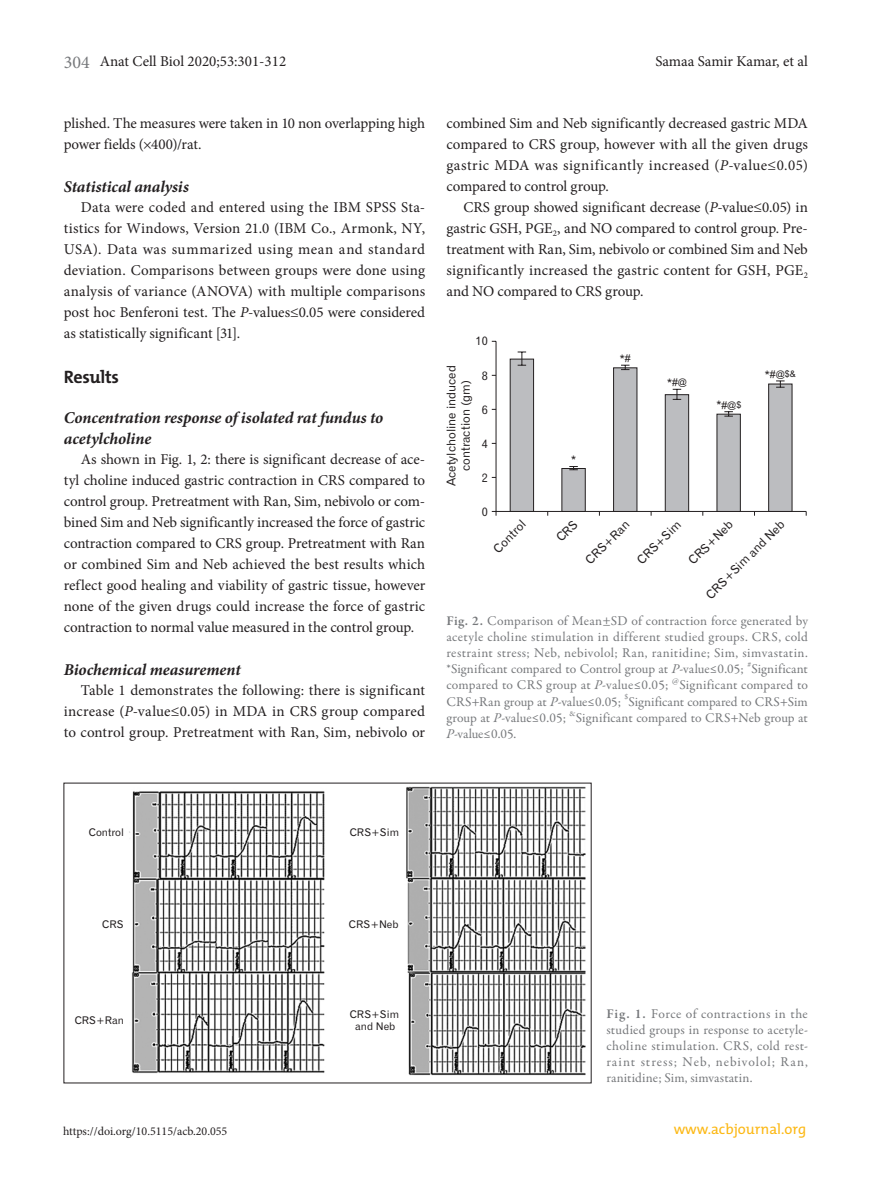
<style>
.page{position:relative;width:893px;height:1191px;background:#fff}
.page>*{position:absolute;margin:0;border:0;box-sizing:border-box;transform-origin:0 0}
.서론{font:700 18px "The Mix";letter-spacing:-.02em;color:#231f20}
._1__제목_1st{font:italic 700 16.5px/21px "Minion Pro";letter-spacing:-.005em;color:#231f20}
.본문{font:15px/21px "Minion Pro";color:#231f20;text-align:justify}
.t1{font:14.7px "The Mix";color:#fcb814}
.그림설명{font:13.5px/16.2px "Garamond Premr Pro";letter-spacing:.005em;color:#76787b;text-align:justify}
.t2{font:12.9px "Arial";color:#231f20}
.t3{font:12px/14.4px "Gothic 720 BT Roman B";color:#231f20;text-align:center}
.t4{font:12px "Minion Pro";color:#231f20}
.t5{font:10.5px/12.6px "Gothic 720 BT Roman B";color:#231f20;text-align:center}
.t6{font:9px "Arial";color:#231f20}
.그림설명-2{font:7.8px "Garamond Premr Pro";color:#76787b}
.s1{font-size:18px;color:#76787b}
.s2{font-style:italic}
.s3{font-size:10.5px}
.s4{font-size:12.9px}
.s5{font-weight:600}
</style>
<div class="page">
<img style="left:129px;top:786px;width:457px;height:290px">
<svg style="left:491px;top:340px;width:315px;height:172px"></svg>
<div style="left:510px;top:359px;width:24px;height:153px;background:#bcbdc0;border:1px solid #231f20"></div>
<svg style="left:518px;top:351px;width:8px;height:15px"></svg>
<div style="left:561px;top:468px;width:25px;height:44px;background:#bcbdc0;border:1px solid #231f20"></div>
<svg style="left:569px;top:466px;width:9px;height:4px"></svg>
<div style="left:613px;top:367px;width:24px;height:145px;background:#bcbdc0;border:1px solid #231f20"></div>
<svg style="left:621px;top:365px;width:8px;height:5px"></svg>
<div style="left:665px;top:394px;width:24px;height:118px;background:#bcbdc0;border:1px solid #231f20"></div>
<svg style="left:673px;top:389px;width:8px;height:11px"></svg>
<div style="left:716px;top:414px;width:25px;height:98px;background:#bcbdc0;border:1px solid #231f20"></div>
<svg style="left:724px;top:411px;width:9px;height:6px"></svg>
<div style="left:768px;top:383px;width:24px;height:129px;background:#bcbdc0;border:1px solid #231f20"></div>
<svg style="left:776px;top:380px;width:9px;height:8px"></svg>
<p class="본문" style="left:64px;top:50px;width:224px"><span class="s1">304</span> Anat Cell Biol 2020;53:301-312</p>
<p class="본문" style="left:655px;top:50px;width:154px">Samaa Samir Kamar, et al</p>
<p class="본문" style="left:64px;top:113px;width:363px">plished. The measures were taken in 10 non overlapping high power fields (×400)/rat.</p>
<p class="_1__제목_1st" style="left:64px;top:176px;width:127px">Statistical analysis</p>
<p class="본문" style="left:64px;top:197px;width:363px;text-indent:17px">Data were coded and entered using the IBM SPSS Sta&shy;tistics for Windows, Version 21.0 (IBM Co., Armonk, NY, USA). Data was summarized using mean and standard deviation. Comparisons between groups were done using analysis of variance (ANOVA) with multiple comparisons post hoc Benferoni test. The <span class="s2">P</span>-values≤0.05 were considered as statistically significant [31].</p>
<p class="서론" style="left:64px;top:362px;width:57px">Results</p>
<p class="_1__제목_1st" style="left:64px;top:407px;width:321px">Concentration response of isolated rat fundus to acetylcholine</p>
<p class="본문" style="left:64px;top:449px;width:363px;text-indent:17px">As shown in Fig. 1, 2: there is significant decrease of ace&shy;tyl choline induced gastric contraction in CRS compared to control group. Pretreatment with Ran, Sim, nebivolo or com&shy;bined Sim and Neb significantly increased the force of gastric contraction compared to CRS group. Pretreatment with Ran or combined Sim and Neb achieved the best results which reflect good healing and viability of gastric tissue, however none of the given drugs could increase the force of gastric contraction to normal value measured in the control group.</p>
<p class="_1__제목_1st" style="left:64px;top:659px;width:178px">Biochemical measurement</p>
<p class="본문" style="left:64px;top:680px;width:363px;text-indent:17px">Table 1 demonstrates the following: there is significant increase (<span class="s2">P</span>-value≤0.05) in MDA in CRS group compared to control group. Pretreatment with Ran, Sim, nebivolo or</p>
<p class="본문" style="left:446px;top:113px;width:363px">combined Sim and Neb significantly decreased gastric MDA compared to CRS group, however with all the given drugs gastric MDA was significantly increased (<span class="s2">P</span>-value≤0.05) compared to control group.</p>
<p class="본문" style="left:446px;top:197px;width:363px;text-indent:17px">CRS group showed significant decrease (<span class="s2">P</span>-value≤0.05) in gastric GSH, PGE<sub>2</sub>, and NO compared to control group. Pre&shy;treatment with Ran, Sim, nebivolo or combined Sim and Neb significantly increased the gastric content for GSH, PGE<sub>2 </sub>and NO compared to CRS group.</p>
<p class="t3" style="left:476px;top:334px;width:14px">10</p>
<p class="t3" style="left:482px;top:368px;width:8px">8</p>
<p class="t3" style="left:482px;top:402px;width:8px">6</p>
<p class="t3" style="left:482px;top:436px;width:8px">4</p>
<p class="t3" style="left:482px;top:470px;width:8px">2</p>
<p class="t3" style="left:444px;top:486px;width:122px;rotate:-90deg">Acetylcholine induced contraction (gm)</p>
<p class="t3" style="left:482px;top:504px;width:8px">0</p>
<p class="t3" style="left:491px;top:545px;width:42px;rotate:-45deg">Control</p>
<p class="t2" style="left:571px;top:455px;width:7px">*</p>
<p class="t2" style="left:620px;top:354px;width:12px">*<span class="s3">#</span></p>
<p class="t2" style="left:667px;top:378px;width:21px">*<span class="s3">#</span><sup>@</sup></p>
<p class="t6" style="left:716px;top:401px;width:27px"><span class="s4">*</span><span class="s3">#</span>@$</p>
<p class="t6" style="left:765px;top:370px;width:33px"><span class="s4">*</span><span class="s3">#</span>@$&amp;</p>
<p class="t3" style="left:583px;top:557px;width:58px;rotate:-45deg">CRS+Ran</p>
<p class="t3" style="left:634px;top:557px;width:58px;rotate:-45deg">CRS+Sim</p>
<p class="t3" style="left:686px;top:557px;width:58px;rotate:-45deg">CRS+Neb</p>
<p class="t3" style="left:703px;top:591px;width:107px;rotate:-45deg">CRS+Sim and Neb</p>
<p class="그림설명" style="left:446px;top:612px;width:363px"><span class="s5">Fig. 2.</span> Comparison of Mean±SD of contraction force generated by acetyle choline stimulation in different studied groups. CRS, cold restraint stress; Neb, nebivolol; Ran, ranitidine; Sim, simvastatin. *Significant compared to Control group at <span class="s2">P</span>-value≤0.05;</p>
<p class="그림설명-2" style="left:747px;top:659px;width:5px">#</p>
<p class="그림설명" style="left:751px;top:661px;width:58px">Significant</p>
<p class="그림설명" style="left:446px;top:677px;width:223px">compared to CRS group at <span class="s2">P</span>-value≤0.05;</p>
<p class="그림설명-2" style="left:672px;top:676px;width:8px">@</p>
<p class="그림설명" style="left:679px;top:677px;width:130px">Significant compared to</p>
<p class="그림설명" style="left:446px;top:693px;width:176px">CRS+Ran group at <span class="s2">P</span>-value≤0.05;</p>
<p class="그림설명-2" style="left:624px;top:692px;width:5px">$</p>
<p class="그림설명" style="left:628px;top:693px;width:181px">Significant compared to CRS+Sim</p>
<p class="그림설명" style="left:446px;top:710px;width:121px">group at <span class="s2">P</span>-value≤0.05;</p>
<p class="그림설명-2" style="left:570px;top:708px;width:8px">&amp;</p>
<p class="그림설명" style="left:576px;top:710px;width:233px">Significant compared to CRS+Neb group at</p>
<p class="그림설명" style="left:446px;top:726px;width:71px"><span class="s2">P</span>-value≤0.05.</p>
<p class="t5" style="left:89px;top:825px;width:37px">Control</p>
<p class="t5" style="left:102px;top:917px;width:23px">CRS</p>
<p class="t5" style="left:350px;top:825px;width:51px">CRS+Sim</p>
<p class="t5" style="left:349px;top:917px;width:51px">CRS+Neb</p>
<p class="t5" style="left:75px;top:1014px;width:51px">CRS+Ran</p>
<p class="t5" style="left:350px;top:1008px;width:51px">CRS+Sim and Neb</p>
<p class="그림설명" style="left:606px;top:1005px;width:203px"><span class="s5">Fig. 1.</span> Force of contractions in the studied groups in response to acetyle&shy;choline stimulation. CRS, cold rest&shy;raint stress; Neb, nebivolol; Ran, ranitidine; Sim, simvastatin.</p>
<p class="t4" style="left:63px;top:1123px;width:166px">https://doi.org/10.5115/acb.20.055</p>
<p class="t1" style="left:674px;top:1117px;width:134px">www.acbjournal.org</p>
</div>
